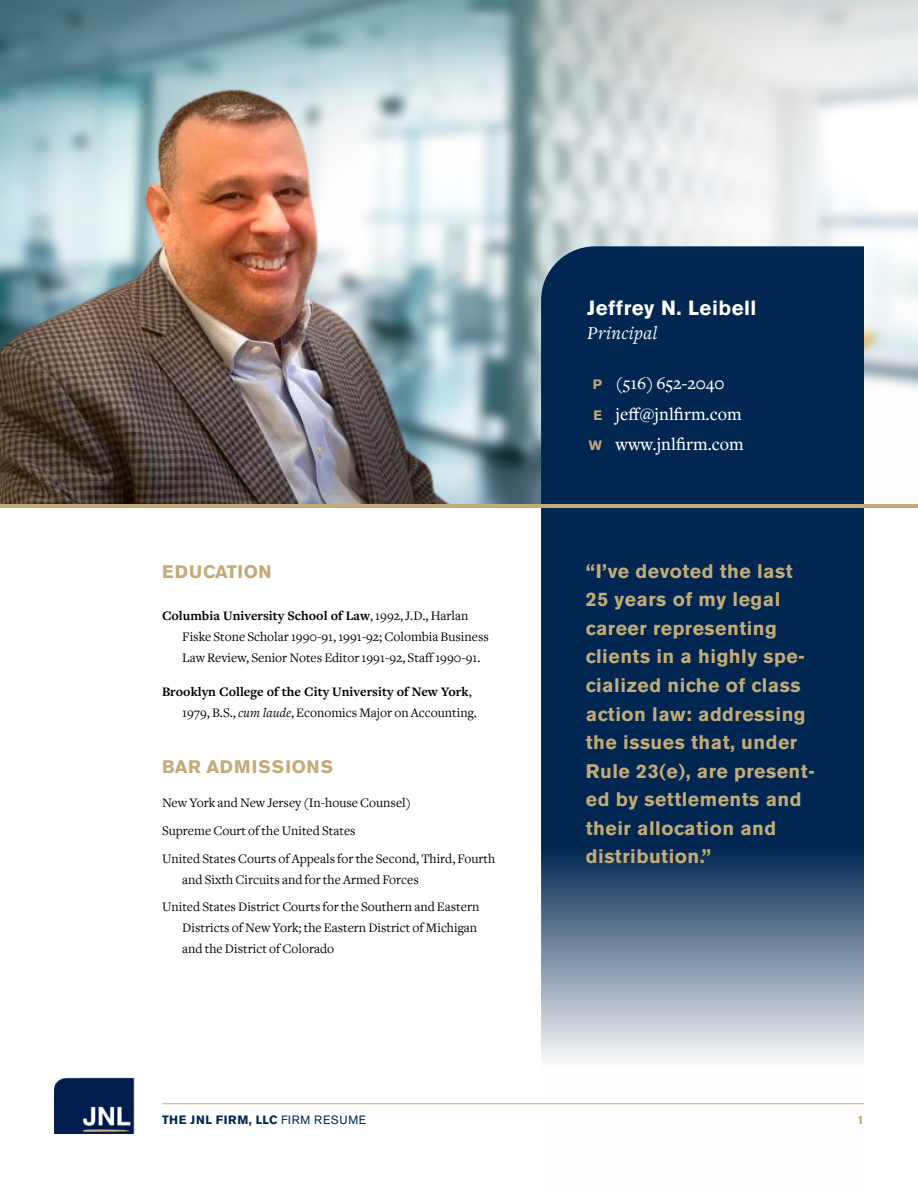
<style>
.page{position:relative;width:918px;height:1188px;background:#fff}
.page>*{position:absolute;margin:0;border:0;box-sizing:border-box;transform-origin:0 0}
.t1{font:700 20.4px "Akzidenz Grotesk BE";letter-spacing:.025em;color:#fff}
.t2{font:700 19.5px/28.5px "Akzidenz Grotesk BE";letter-spacing:.025em;color:#c3ab75}
.t3{font:italic 18.9px "Freight Text";letter-spacing:.025em;color:#fff}
.t4{font:500 18px/30.6px "Freight Text";color:#fff}
.t5{font:700 18px "Akzidenz Grotesk BE";letter-spacing:.045em;color:#c3ab75}
.t6{font:13.5px/27.8px "Freight Text";color:#000}
.t7{font:700 13.5px "Freight Text Pro";color:#000}
.t8{font:700 12px "Akzidenz Grotesk BE";letter-spacing:.065em;color:#002651}
.t9{font:700 12px "Akzidenz Grotesk BE";color:#c3ab75}
.s1{font-family:"Freight Text";font-weight:400}
.s2{font-family:"Freight Text Pro";font-style:italic}
.s3{font-family:"Akzidenz Grotesk BE";font-weight:700;font-size:13.5px;color:#c3ab75}
.s4{font-weight:400}
</style>
<div class="page">
<hr style="left:162px;top:1103px;width:702px;height:1px;background:#c3ab75">
<img style="left:54px;top:1077px;width:81px;height:57px">
<img style="left:0;top:0;width:918px;height:504px">
<img style="left:0;top:46px;width:460px;height:458px">
<svg style="left:541px;top:246px;width:323px;height:859px;background:#2c4b6e"></svg>
<hr style="left:0;top:504px;width:918px;height:4px;background:#c3ab75">
<h1 class="t1" style="left:587px;top:296px;width:171px">Jeffrey N. Leibell</h1>
<h3 class="t3" style="left:587px;top:323px;width:72px">Principal</h3>
<h3 class="t5" style="left:162px;top:562px;width:111px">EDUCATION</h3>
<p class="t7" style="left:162px;top:606px;width:308px">Columbia University School of Law<span class="s1">, 1992, J.D., Harlan</span></p>
<p class="t6" style="left:182px;top:626px;width:308px;line-height:21px">Fiske Stone Scholar 1990-91, 1991-92; Colombia Business<br>Law Review, Senior Notes Editor 1991-92, Staff 1990-91.</p>
<p class="t7" style="left:162px;top:683px;width:311px">Brooklyn College of the City University of New York<span class="s1">,</span></p>
<p class="t6" style="left:182px;top:699px;width:296px">1979, B.S., <span class="s2">cum laude</span>, Economics Major on Accounting.</p>
<h3 class="t5" style="left:162px;top:756px;width:173px">BAR ADMISSIONS</h3>
<p class="t6" style="left:162px;top:789px;width:335px">New York and New Jersey (In-house Counsel)<br>Supreme Court of the United States<br>United States Courts of Appeals for the Second, Third, Fourth</p>
<p class="t6" style="left:162px;top:866px;width:319px;text-indent:20px">and Sixth Circuits and for the Armed Forces<br>United States District Courts for the Southern and Eastern</p>
<p class="t6" style="left:182px;top:918px;width:296px;line-height:21px">Districts of New York; the Eastern District of Michigan and the District of Colorado</p>
<h3 class="t4" style="left:589px;top:368px;width:156px"><span class="s3">P</span> (516) 652-2040<br><span class="s3">E</span> jeff@jnlfirm.com<br><span class="s3">W</span> www.jnlfirm.com</h3>
<p class="t2" style="left:586px;top:557px;width:231px">“I’ve devoted the last<br>25 years of my legal career representing clients in a highly spe&shy;cialized niche of class action law: addressing the issues that, under<br>Rule 23(e), are present&shy;ed by settlements and their allocation and distribution.”</p>
<p class="t8" style="left:162px;top:1113px;width:206px">THE JNL FIRM, LLC <span class="s4">FIRM RESUME</span></p>
<p class="t9" style="left:857px;top:1113px;width:8px">1</p>
</div>
